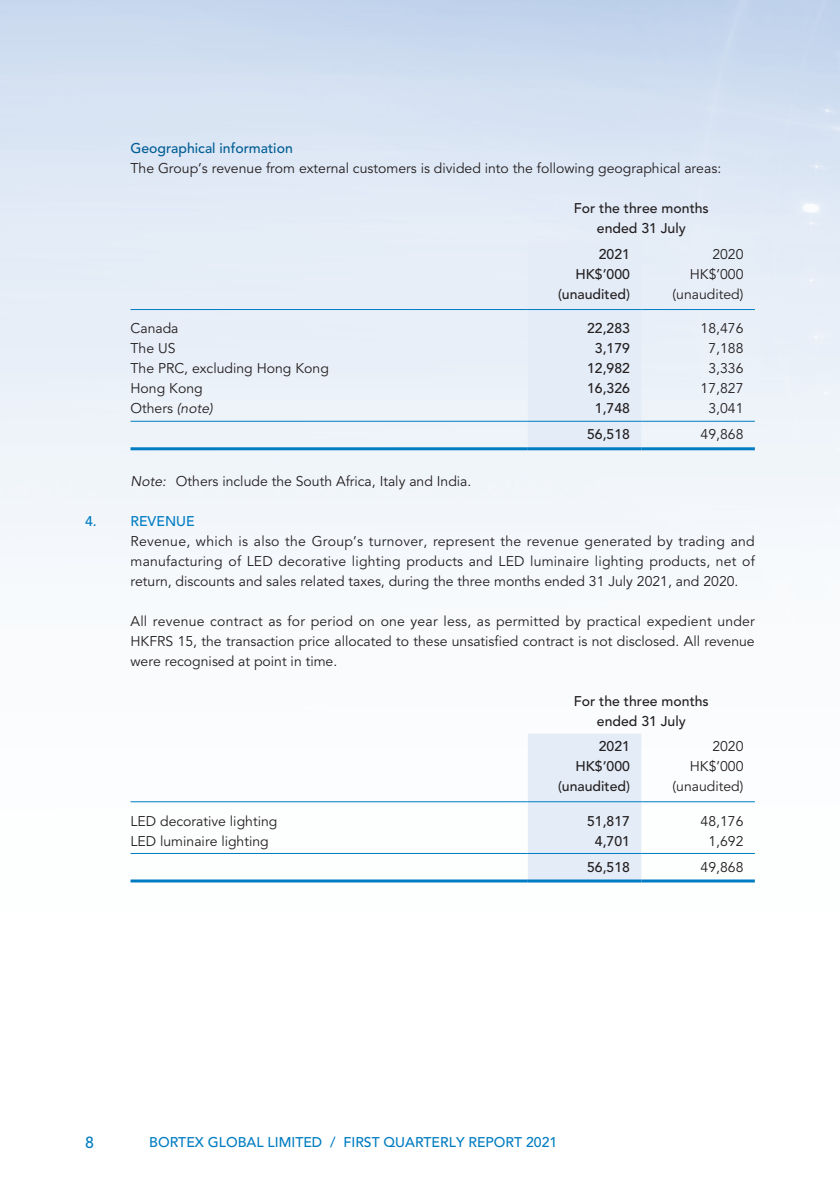
<style>
.page{position:relative;width:840px;height:1191px;background:#fff}
.page>*{position:absolute;margin:0;border:0;box-sizing:border-box;transform-origin:0 0}
.t1{font:500 16px "Avenir LT Std";color:#007cc2}
._06_Notes{font:14px/20px "Avenir LT Std";color:#231f20;text-align:justify}
._51_N_Table_txt{font:14px "Avenir LT Std";color:#231f20}
._51_N_Table_txt-2{font:500 14px "Avenir LT Std";color:#231f20}
._07_NH1{font:500 14px "Avenir LT Std";color:#007cc2}
._08_NH2{font:500 14px "Avenir LT Std";color:#005d94}
.s1{font-style:italic}
</style>
<div class="page">
<img style="left:0;top:0;width:839px;height:883px">
<div style="left:527px;top:241px;width:114px;height:206px;background:#e4ecf7"></div>
<hr style="left:130px;top:309px;width:397px;height:1px;background:#007cc2">
<hr style="left:527px;top:309px;width:114px;height:1px;background:#007cc2">
<hr style="left:641px;top:309px;width:113px;height:1px;background:#007cc2">
<hr style="left:130px;top:421px;width:397px;height:1px;background:#007cc2">
<hr style="left:527px;top:421px;width:114px;height:1px;background:#007cc2">
<hr style="left:641px;top:421px;width:113px;height:1px;background:#007cc2">
<hr style="left:130px;top:447px;width:397px;height:3px;background:#007cc2">
<hr style="left:527px;top:447px;width:114px;height:3px;background:#007cc2">
<hr style="left:641px;top:447px;width:113px;height:3px;background:#007cc2">
<div style="left:527px;top:733px;width:114px;height:146px;background:#e4ecf7"></div>
<hr style="left:130px;top:801px;width:397px;height:1px;background:#007cc2">
<hr style="left:527px;top:801px;width:114px;height:1px;background:#007cc2">
<hr style="left:641px;top:801px;width:113px;height:1px;background:#007cc2">
<hr style="left:130px;top:853px;width:397px;height:1px;background:#007cc2">
<hr style="left:527px;top:853px;width:114px;height:1px;background:#007cc2">
<hr style="left:641px;top:853px;width:113px;height:1px;background:#007cc2">
<hr style="left:130px;top:879px;width:397px;height:3px;background:#007cc2">
<hr style="left:527px;top:879px;width:114px;height:3px;background:#007cc2">
<hr style="left:641px;top:879px;width:113px;height:3px;background:#007cc2">
<p class="_08_NH2" style="left:130px;top:140px;width:164px">Geographical information</p>
<p class="_06_Notes" style="left:130px;top:159px;width:592px">The Group’s revenue from external customers is divided into the following geographical areas:</p>
<p class="_51_N_Table_txt-2" style="left:573px;top:200px;width:136px">For the three months</p>
<p class="_51_N_Table_txt-2" style="left:596px;top:220px;width:90px">ended 31 July</p>
<p class="_51_N_Table_txt-2" style="left:598px;top:246px;width:33px">2021</p>
<p class="_51_N_Table_txt" style="left:712px;top:246px;width:33px">2020</p>
<p class="_51_N_Table_txt-2" style="left:575px;top:266px;width:56px">HK$’000</p>
<p class="_51_N_Table_txt" style="left:689px;top:266px;width:55px">HK$’000</p>
<p class="_51_N_Table_txt-2" style="left:557px;top:286px;width:73px">(unaudited)</p>
<p class="_51_N_Table_txt" style="left:672px;top:286px;width:72px">(unaudited)</p>
<p class="_51_N_Table_txt" style="left:130px;top:320px;width:49px">Canada</p>
<p class="_51_N_Table_txt-2" style="left:586px;top:320px;width:44px">22,283</p>
<p class="_51_N_Table_txt" style="left:700px;top:320px;width:44px">18,476</p>
<p class="_51_N_Table_txt" style="left:130px;top:340px;width:46px">The US</p>
<p class="_51_N_Table_txt-2" style="left:594px;top:340px;width:37px">3,179</p>
<p class="_51_N_Table_txt" style="left:708px;top:340px;width:37px">7,188</p>
<p class="_51_N_Table_txt" style="left:130px;top:360px;width:200px">The PRC, excluding Hong Kong</p>
<p class="_51_N_Table_txt-2" style="left:586px;top:360px;width:44px">12,982</p>
<p class="_51_N_Table_txt" style="left:708px;top:360px;width:37px">3,336</p>
<p class="_51_N_Table_txt" style="left:130px;top:380px;width:74px">Hong Kong</p>
<p class="_51_N_Table_txt-2" style="left:586px;top:380px;width:44px">16,326</p>
<p class="_51_N_Table_txt" style="left:700px;top:380px;width:44px">17,827</p>
<p class="_51_N_Table_txt" style="left:130px;top:400px;width:84px">Others <span class="s1">(note)</span></p>
<p class="_51_N_Table_txt-2" style="left:594px;top:400px;width:37px">1,748</p>
<p class="_51_N_Table_txt" style="left:708px;top:400px;width:37px">3,041</p>
<p class="_51_N_Table_txt-2" style="left:586px;top:426px;width:44px">56,518</p>
<p class="_51_N_Table_txt" style="left:700px;top:426px;width:44px">49,868</p>
<p class="_06_Notes" style="left:130px;top:471px;width:342px"><span class="s1">Note:</span> Others include the South Africa, Italy and India.</p>
<p class="_07_NH1" style="left:85px;top:512px;width:13px">4.</p>
<p class="_07_NH1" style="left:130px;top:512px;width:66px">REVENUE</p>
<p class="_06_Notes" style="left:130px;top:531px;width:625px">Revenue, which is also the Group’s turnover, represent the revenue generated by trading and manufacturing of LED decorative lighting products and LED luminaire lighting products, net of return, discounts and sales related taxes, during the three months ended 31 July 2021, and 2020.</p>
<p class="_06_Notes" style="left:130px;top:611px;width:625px">All revenue contract as for period on one year less, as permitted by practical expedient under HKFRS 15, the transaction price allocated to these unsatisfied contract is not disclosed. All revenue were recognised at point in time.</p>
<p class="_51_N_Table_txt-2" style="left:573px;top:692px;width:136px">For the three months</p>
<p class="_51_N_Table_txt-2" style="left:596px;top:712px;width:90px">ended 31 July</p>
<p class="_51_N_Table_txt-2" style="left:598px;top:738px;width:33px">2021</p>
<p class="_51_N_Table_txt" style="left:712px;top:738px;width:33px">2020</p>
<p class="_51_N_Table_txt-2" style="left:575px;top:758px;width:56px">HK$’000</p>
<p class="_51_N_Table_txt" style="left:689px;top:758px;width:55px">HK$’000</p>
<p class="_51_N_Table_txt-2" style="left:557px;top:778px;width:73px">(unaudited)</p>
<p class="_51_N_Table_txt" style="left:672px;top:778px;width:72px">(unaudited)</p>
<p class="_51_N_Table_txt" style="left:130px;top:812px;width:148px">LED decorative lighting</p>
<p class="_51_N_Table_txt-2" style="left:586px;top:812px;width:44px">51,817</p>
<p class="_51_N_Table_txt" style="left:700px;top:812px;width:44px">48,176</p>
<p class="_51_N_Table_txt" style="left:130px;top:832px;width:140px">LED luminaire lighting</p>
<p class="_51_N_Table_txt-2" style="left:594px;top:832px;width:37px">4,701</p>
<p class="_51_N_Table_txt" style="left:708px;top:832px;width:37px">1,692</p>
<p class="_51_N_Table_txt-2" style="left:586px;top:858px;width:44px">56,518</p>
<p class="_51_N_Table_txt" style="left:700px;top:858px;width:44px">49,868</p>
<p class="t1" style="left:85px;top:1133px;width:10px">8</p>
<p class="_07_NH1" style="left:149px;top:1133px;width:409px">BORTEX GLOBAL LIMITED / FIRST QUARTERLY REPORT 2021</p>
</div>
